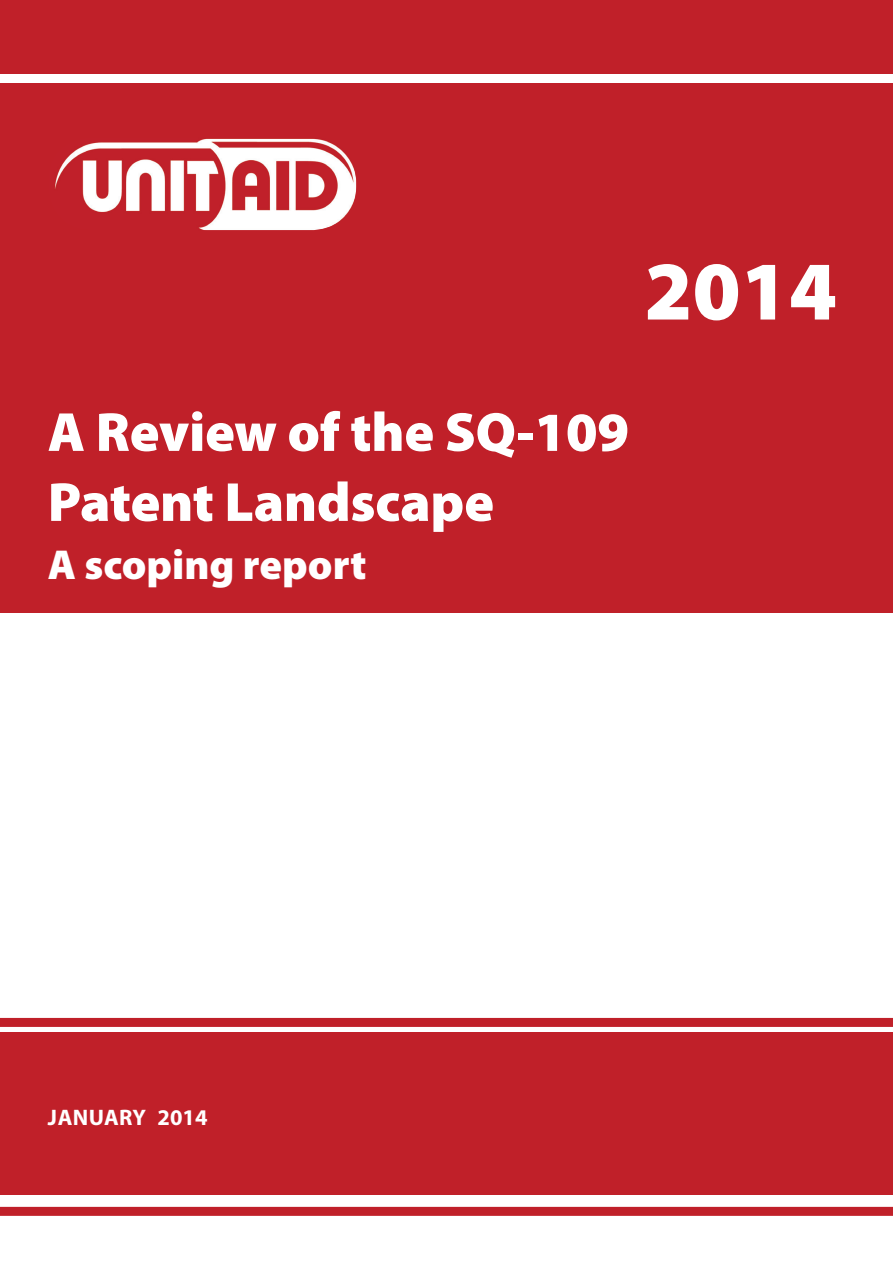
<style>
.page{position:relative;width:893px;height:1263px;background:#fff}
.page>*{position:absolute;margin:0;border:0;box-sizing:border-box;transform-origin:0 0}
.t1{font:900 84px "Myriad Pro";color:#fff}
.t2{font:900 55.5px "Myriad Pro";letter-spacing:-.005em;color:#fff}
.t3{font:900 42px "Myriad Pro";color:#fff}
.B_Head{font:700 22.5px "Myriad Pro";color:#fff}
</style>
<div class="page">
<div style="left:0;top:0;width:893px;height:613px;background:#c02029"></div>
<div style="left:0;top:1207px;width:893px;height:9px;background:#c02029"></div>
<div style="left:0;top:74px;width:893px;height:9px;background:#fff"></div>
<div style="left:0;top:1033px;width:893px;height:162px;background:#c02029"></div>
<img style="left:48px;top:137px;width:308px;height:93px">
<div style="left:0;top:1018px;width:893px;height:9px;background:#c02029"></div>
<p class="t1" style="left:644px;top:243px;width:194px">2014</p>
<p class="t2" style="left:48px;top:401px;width:583px">A Review of the SQ-109</p>
<p class="t2" style="left:48px;top:471px;width:448px">Patent Landscape</p>
<p class="t3" style="left:48px;top:541px;width:320px">A scoping report</p>
<p class="B_Head" style="left:48px;top:1103px;width:161px">JANUARY 2014</p>
</div>
